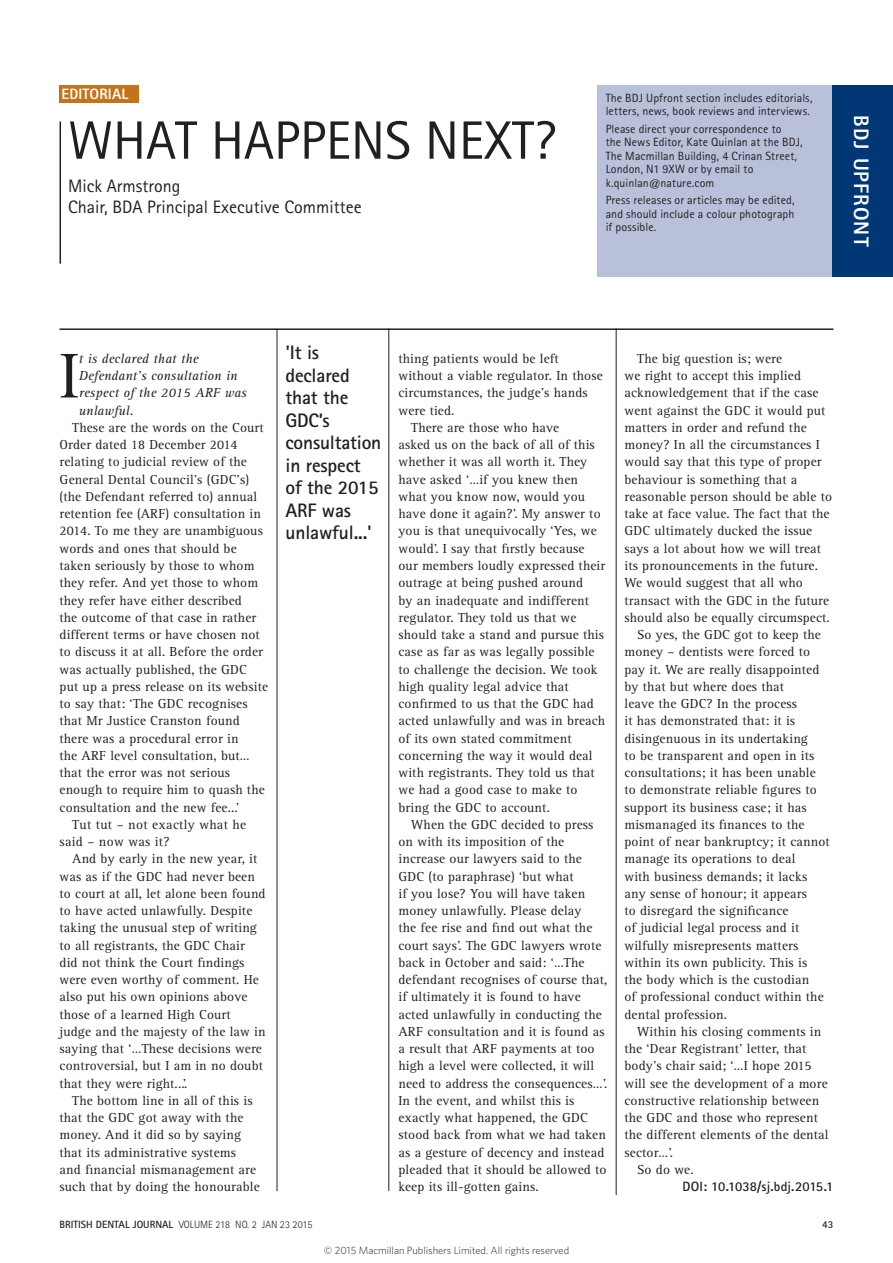
<style>
.page{position:relative;width:893px;height:1263px;background:#fff}
.page>*{position:absolute;margin:0;border:0;box-sizing:border-box;transform-origin:0 0}
._1_BDJ_body_fullout{font:65.25px "Rotis Serif Std";color:#231f20}
._1_BDJ_author{font:54px "Rotis Sans Serif Std";color:#231f20}
.t1{font:800 21px "Rotis Sans Serif Std";letter-spacing:.045em;color:#fff}
._1_BDJ_body{font:700 19.5px/22.5px "Rotis Sans Serif Std";letter-spacing:-.01em;color:#231f20}
._1_BDJ_author-2{font:18px "Rotis Sans Serif Std";color:#231f20}
.Diary_head{font:800 15px "Rotis Sans Serif Std";letter-spacing:.01em;color:#fff}
._1_BDJ_body-2{font:13.5px/17.2px "Rotis Serif Std";letter-spacing:.01em;color:#231f20}
._1_BDJ_body_fullout-2{font:italic 13.5px/17.2px "Rotis Serif Std";letter-spacing:.01em;color:#231f20}
._1_BDJ_DOI{font:700 13.5px "Rotis Sans Serif Std";letter-spacing:.005em;color:#231f20}
.t2{font:12px/13.5px "Rotis Sans Serif Std";letter-spacing:.01em;color:#231f20}
.t3{font:300 10.5px "Whitney";color:#231f20}
.t4{font:300 10.5px "Rotis Sans Serif Std";color:#231f20}
.t5{font:700 10.5px "Rotis Sans Serif Std";color:#231f20}
.s1{font-weight:700}
</style>
<div class="page">
<hr style="left:389px;top:328px;width:1px;height:863px;background:#231f20">
<hr style="left:616px;top:328px;width:1px;height:867px;background:#231f20">
<hr style="left:277px;top:329px;width:1px;height:862px;background:#231f20">
<div style="left:60px;top:85px;width:79px;height:17px;background:#c57319"></div>
<div style="left:597px;top:85px;width:296px;height:191px;background:#b9c0d9"></div>
<div style="left:832px;top:85px;width:61px;height:191px;background:#013775"></div>
<hr style="left:60px;top:328px;width:773px;height:2px;background:#231f20">
<hr style="left:60px;top:121px;width:1px;height:143px;background:#231f20">
<p class="Diary_head" style="left:62px;top:84px;width:68px">EDITORIAL</p>
<p class="_1_BDJ_author" style="left:68px;top:109px;width:489px">WHAT HAPPENS NEXT?</p>
<p class="_1_BDJ_author-2" style="left:68px;top:176px;width:114px">Mick Armstrong</p>
<p class="_1_BDJ_author-2" style="left:68px;top:197px;width:295px">Chair, BDA Principal Executive Committee</p>
<p class="t2" style="left:606px;top:91px;width:208px">The BDJ Upfront section includes editorials, letters, news, book reviews and interviews.</p>
<p class="t2" style="left:606px;top:122px;width:198px">Please direct your correspondence to<br>the News Editor, Kate Quinlan at the BDJ, The Macmillan Building, 4 Crinan Street, London, N1 9XW or by email to k.quinlan@nature.com</p>
<p class="t2" style="left:606px;top:194px;width:190px;text-align:justify">Press releases or articles may be edited, and should include a colour photograph if possible.</p>
<p class="t1" style="left:875px;top:115px;width:133px;rotate:90deg">BDJ UPFRONT</p>
<p class="_1_BDJ_body_fullout" style="left:60px;top:339px;width:21px">I</p>
<p class="_1_BDJ_body_fullout-2" style="left:79px;top:350px;width:169px">t is declared that the<br>Defendant’s consultation in respect of the 2015 ARF was unlawful.</p>
<p class="_1_BDJ_body-2" style="left:60px;top:419px;width:210px;text-indent:13px">These are the words on the Court<br>Order dated 18 December 2014 relating to judicial review of the<br>General Dental Council’s (GDC's) (the Defendant referred to) annual retention fee (ARF) consultation in<br>2014. To me they are unambiguous words and ones that should be taken seriously by those to whom they refer. And yet those to whom they refer have either described<br>the outcome of that case in rather different terms or have chosen not to discuss it at all. Before the order was actually published, the GDC put up a press release on its website to say that: ‘The GDC recognises that Mr Justice Cranston found there was a procedural error in<br>the ARF level consultation, but… that the error was not serious enough to require him to quash the consultation and the new fee...’</p>
<p class="_1_BDJ_body-2" style="left:60px;top:816px;width:188px;text-indent:13px">Tut tut – not exactly what he said – now was it?</p>
<p class="_1_BDJ_body-2" style="left:60px;top:850px;width:208px;text-indent:13px">And by early in the new year, it was as if the GDC had never been to court at all, let alone been found to have acted unlawfully. Despite taking the unusual step of writing to all registrants, the GDC Chair did not think the Court findings were even worthy of comment. He also put his own opinions above those of a learned High Court judge and the majesty of the law in saying that ‘…These decisions were controversial, but I am in no doubt that they were right...’.</p>
<p class="_1_BDJ_body-2" style="left:60px;top:1092px;width:202px;text-indent:13px">The bottom line in all of this is that the GDC got away with the money. And it did so by saying that its administrative systems and financial mismanagement are such that by doing the honourable</p>
<p class="_1_BDJ_body" style="left:285px;top:341px;width:97px">'It is declared that the<br>GDC’s consultation in respect of the 2015<br>ARF was unlawful...'</p>
<p class="_1_BDJ_body-2" style="left:398px;top:350px;width:206px">thing patients would be left without a viable regulator. In those circumstances, the judge’s hands were tied.</p>
<p class="_1_BDJ_body-2" style="left:398px;top:419px;width:208px;text-indent:13px">There are those who have<br>asked us on the back of all of this whether it was all worth it. They have asked ‘…if you knew then what you know now, would you have done it again?’. My answer to you is that unequivocally ‘Yes, we would’. I say that firstly because our members loudly expressed their outrage at being pushed around<br>by an inadequate and indifferent regulator. They told us that we should take a stand and pursue this case as far as was legally possible to challenge the decision. We took high quality legal advice that confirmed to us that the GDC had acted unlawfully and was in breach of its own stated commitment concerning the way it would deal with registrants. They told us that we had a good case to make to bring the GDC to account.</p>
<p class="_1_BDJ_body-2" style="left:398px;top:816px;width:210px;text-indent:13px">When the GDC decided to press on with its imposition of the increase our lawyers said to the<br>GDC (to paraphrase) ‘but what<br>if you lose? You will have taken money unlawfully. Please delay<br>the fee rise and find out what the court says’. The GDC lawyers wrote back in October and said: ‘…The defendant recognises of course that, if ultimately it is found to have acted unlawfully in conducting the<br>ARF consultation and it is found as a result that ARF payments at too high a level were collected, it will need to address the consequences…’.<br>In the event, and whilst this is exactly what happened, the GDC stood back from what we had taken as a gesture of decency and instead pleaded that it should be allowed to keep its ill-gotten gains.</p>
<p class="_1_BDJ_body-2" style="left:624px;top:350px;width:209px;text-indent:13px">The big question is; were<br>we right to accept this implied acknowledgement that if the case went against the GDC it would put matters in order and refund the money? In all the circumstances I would say that this type of proper behaviour is something that a reasonable person should be able to take at face value. The fact that the<br>GDC ultimately ducked the issue says a lot about how we will treat its pronouncements in the future.<br>We would suggest that all who transact with the GDC in the future should also be equally circumspect.</p>
<p class="_1_BDJ_body-2" style="left:624px;top:626px;width:207px;text-indent:13px">So yes, the GDC got to keep the money – dentists were forced to pay it. We are really disappointed by that but where does that<br>leave the GDC? In the process<br>it has demonstrated that: it is disingenuous in its undertaking<br>to be transparent and open in its consultations; it has been unable to demonstrate reliable figures to support its business case; it has mismanaged its finances to the point of near bankruptcy; it cannot manage its operations to deal<br>with business demands; it lacks any sense of honour; it appears<br>to disregard the significance<br>of judicial legal process and it wilfully misrepresents matters within its own publicity. This is<br>the body which is the custodian<br>of professional conduct within the dental profession.</p>
<p class="_1_BDJ_body-2" style="left:624px;top:1023px;width:206px;text-indent:13px">Within his closing comments in the ‘Dear Registrant’ letter, that body’s chair said; ‘…I hope 2015 will see the development of a more constructive relationship between the GDC and those who represent the different elements of the dental sector…’.</p>
<p class="_1_BDJ_body-2" style="left:637px;top:1161px;width:58px">So do we.</p>
<p class="_1_BDJ_DOI" style="left:682px;top:1178px;width:152px">DOI: 10.1038/sj.bdj.2015.1</p>
<p class="t4" style="left:60px;top:1218px;width:254px"><span class="s1">BRITISH DENTAL JOURNAL</span> VOLUME 218 NO. 2 JAN 23 2015</p>
<p class="t5" style="left:822px;top:1217px;width:13px">43</p>
<p class="t3" style="left:324px;top:1243px;width:247px">© 2015 Macmillan Publishers Limited. All rights reserved</p>
</div>
